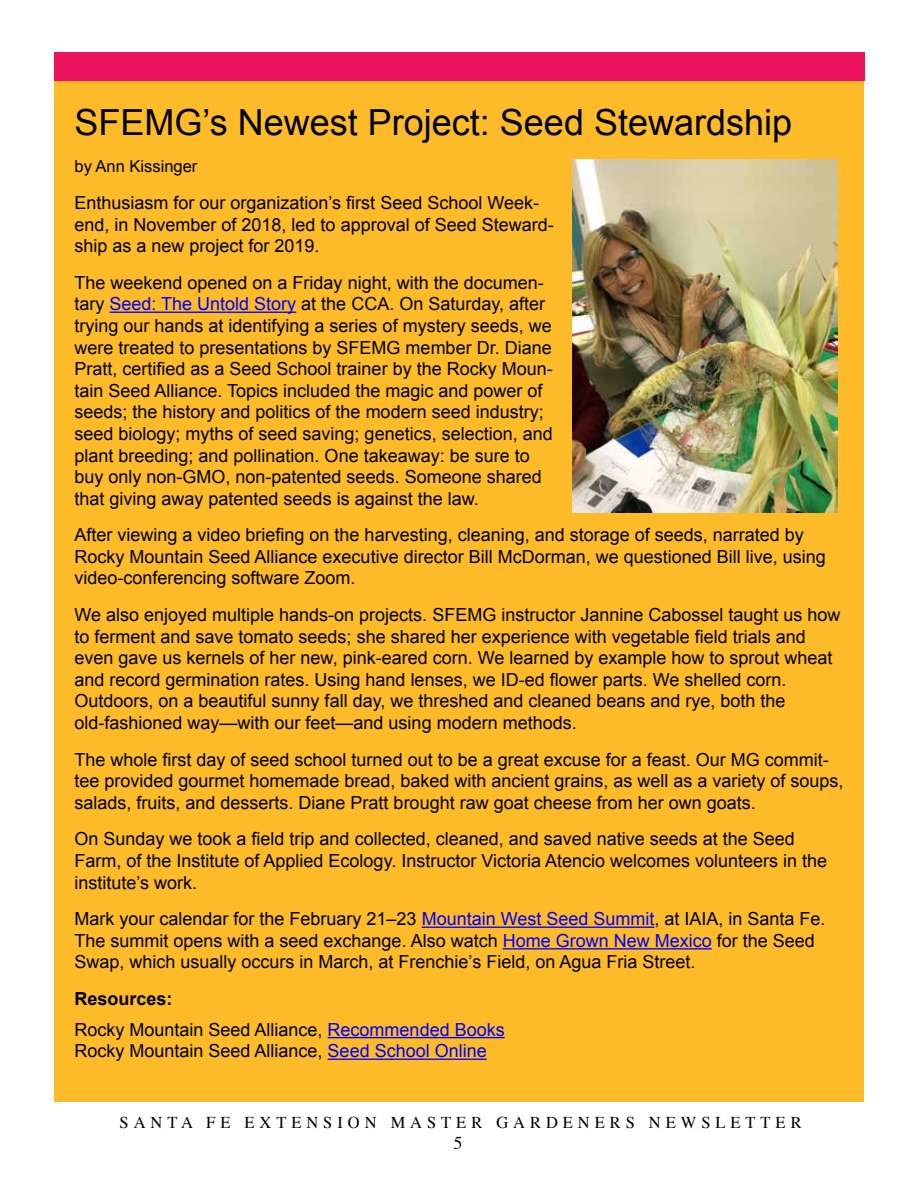
<style>
.page{position:relative;width:918px;height:1188px;background:#fff}
.page>*{position:absolute;margin:0;border:0;box-sizing:border-box;transform-origin:0 0}
.t1{font:36px "Arial";color:#000}
.t2{font:18px/21.6px "Arial";color:#000}
.t3{font:18px "Times";color:#000}
.t4{font:16.5px "Times";letter-spacing:.3em;color:#000}
.t5{font:16.5px "Arial";color:#000}
.s1{color:#00f}
.s2{font-weight:700}
</style>
<div class="page">
<div style="left:54px;top:80px;width:810px;height:1022px;background:#fdbb2a"></div>
<hr style="left:110px;top:312px;width:186px;height:1px;background:#00f">
<hr style="left:422px;top:927px;width:232px;height:1px;background:#00f">
<hr style="left:503px;top:948px;width:209px;height:1px;background:#00f">
<hr style="left:328px;top:1037px;width:177px;height:1px;background:#00f">
<hr style="left:328px;top:1059px;width:159px;height:1px;background:#00f">
<div style="left:55px;top:52px;width:810px;height:28px;background:#ed135e"></div>
<img style="left:573px;top:159px;width:265px;height:353px">
<h1 class="t1" style="left:75px;top:99px;width:719px">SFEMG’s Newest Project: Seed Stewardship</h1>
<p class="t5" style="left:75px;top:156px;width:124px">by Ann Kissinger</p>
<p class="t2" style="left:75px;top:192px;width:481px">Enthusiasm for our organization’s first Seed School Week&shy;end, in November of 2018, led to approval of Seed Steward&shy;ship as a new project for 2019.</p>
<p class="t2" style="left:75px;top:272px;width:480px">The weekend opened on a Friday night, with the documen&shy;tary <span class="s1">Seed: The Untold Story</span> at the CCA. On Saturday, after trying our hands at identifying a series of mystery seeds, we were treated to presentations by SFEMG member Dr. Diane Pratt, certified as a Seed School trainer by the Rocky Moun&shy;tain Seed Alliance. Topics included the magic and power of seeds; the history and politics of the modern seed industry; seed biology; myths of seed saving; genetics, selection, and plant breeding; and pollination. One takeaway: be sure to buy only non-GMO, non-patented seeds. Someone shared that giving away patented seeds is against the law.</p>
<p class="t2" style="left:75px;top:524px;width:753px">After viewing a video briefing on the harvesting, cleaning, and storage of seeds, narrated by<br>Rocky Mountain Seed Alliance executive director Bill McDorman, we questioned Bill live, using video-conferencing software Zoom.</p>
<p class="t2" style="left:75px;top:604px;width:767px">We also enjoyed multiple hands-on projects. SFEMG instructor Jannine Cabossel taught us how to ferment and save tomato seeds; she shared her experience with vegetable field trials and even gave us kernels of her new, pink-eared corn. We learned by example how to sprout wheat and record germination rates. Using hand lenses, we ID-ed flower parts. We shelled corn.<br>Outdoors, on a beautiful sunny fall day, we threshed and cleaned beans and rye, both the old-fashioned way—with our feet—and using modern methods.</p>
<p class="t2" style="left:75px;top:749px;width:770px">The whole first day of seed school turned out to be a great excuse for a feast. Our MG commit&shy;tee provided gourmet homemade bread, baked with ancient grains, as well as a variety of soups, salads, fruits, and desserts. Diane Pratt brought raw goat cheese from her own goats.</p>
<p class="t2" style="left:75px;top:829px;width:754px">On Sunday we took a field trip and collected, cleaned, and saved native seeds at the Seed<br>Farm, of the Institute of Applied Ecology. Instructor Victoria Atencio welcomes volunteers in the institute’s work.</p>
<p class="t2" style="left:75px;top:908px;width:753px">Mark your calendar for the February 21–23 <span class="s1">Mountain West Seed Summit</span>, at IAIA, in Santa Fe.<br>The summit opens with a seed exchange. Also watch <span class="s1">Home Grown New Mexico</span> for the Seed<br>Swap, which usually occurs in March, at Frenchie’s Field, on Agua Fria Street.</p>
<p class="t2" style="left:75px;top:984px;width:432px;line-height:30.6px"><span class="s2">Resources:<br></span>Rocky Mountain Seed Alliance, <span class="s1">Recommended Books</span></p>
<p class="t2" style="left:75px;top:1040px;width:414px">Rocky Mountain Seed Alliance, <span class="s1">Seed School Online</span></p>
<p class="t4" style="left:120px;top:1107px;width:684px">SANTA FE EXTENSION MASTER GARDENERS NEWSLETTER</p>
<p class="t3" style="left:453px;top:1126px;width:10px">5</p>
</div>
